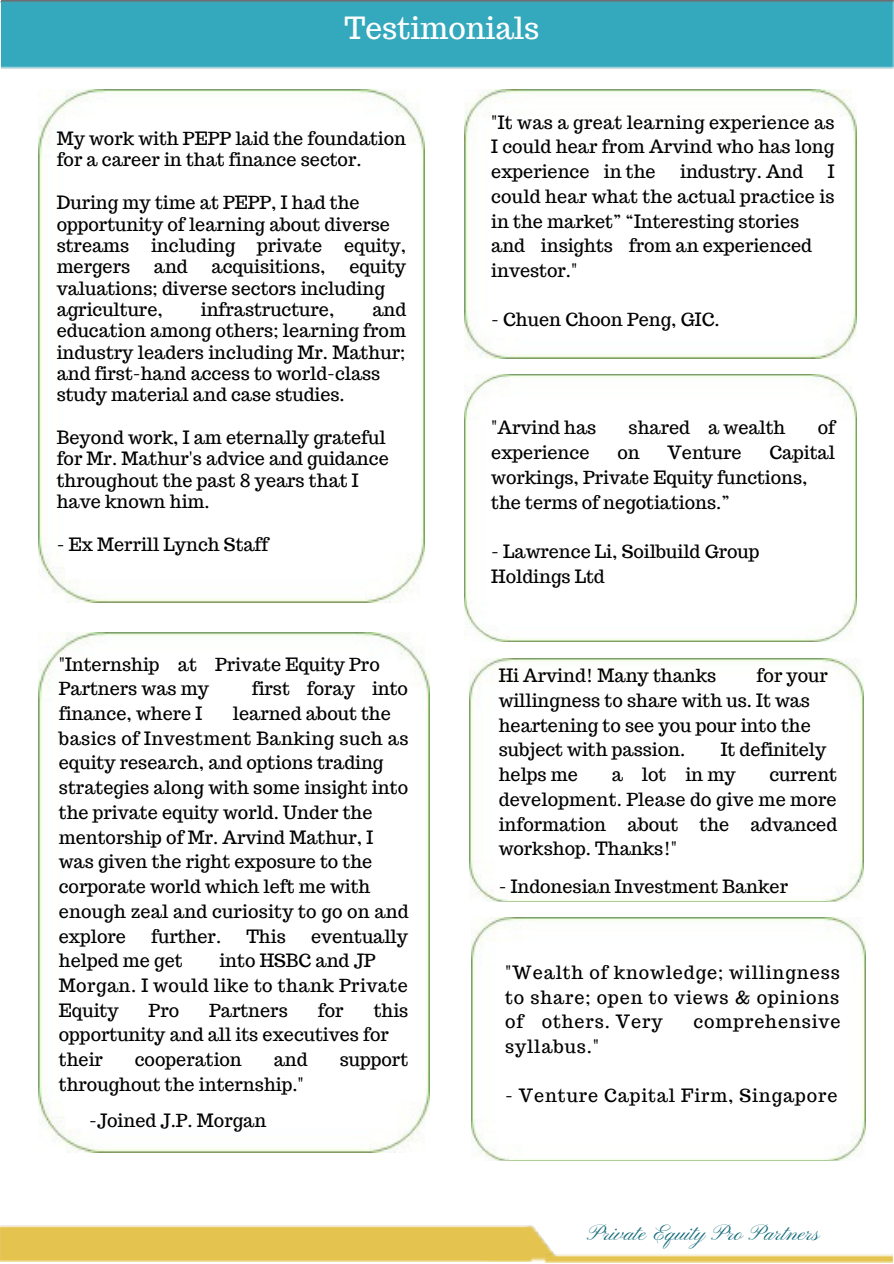
<style>
.page{position:relative;width:894px;height:1264px;background:#fff}
.page>*{position:absolute;margin:0;border:0;box-sizing:border-box;transform-origin:0 0}
.t1{font:30px "Trocchi";color:#fff}
.t2{font:22.5px "Pinyon Script";color:#146b7b}
.t3{font:18px/21.3px "Trocchi";color:#000}
.t4{font:18px "Trocchi";letter-spacing:.05em;color:#000}
.t5{font:18px/24.8px "Trocchi";letter-spacing:.025em;color:#000;text-align:right}
</style>
<div class="page">
<img style="left:1px;top:0;width:891px;height:1161px">
<img style="left:1px;top:1px;width:891px;height:68px">
<img style="left:39px;top:89px;width:386px;height:513px">
<img style="left:39px;top:632px;width:390px;height:520px">
<img style="left:464px;top:89px;width:392px;height:269px">
<img style="left:464px;top:374px;width:392px;height:268px">
<img style="left:469px;top:658px;width:394px;height:243px">
<img style="left:471px;top:917px;width:393px;height:243px">
<img style="left:531px;top:1225px;width:22px;height:36px">
<img style="left:0;top:1225px;width:531px;height:36px">
<img style="left:544px;top:1252px;width:348px;height:9px">
<h1 class="t1" style="left:344px;top:9px;width:196px">Testimonials</h1>
<p class="t3" style="left:57px;top:128px;width:351px">My work with PEPP laid the foundation</p>
<p class="t3" style="left:57px;top:149px;width:306px">for a career in that finance sector.</p>
<p class="t3" style="left:57px;top:192px;width:304px">During my time at PEPP, I had the</p>
<p class="t3" style="left:57px;top:213px;width:335px">opportunity of learning about diverse</p>
<p class="t3" style="left:491px;top:111px;width:345px">"It was a great learning experience as</p>
<p class="t3" style="left:491px;top:136px;width:344px">I could hear from Arvind who has long</p>
<p class="t3" style="left:491px;top:161px;width:100px">experience</p>
<p class="t3" style="left:603px;top:161px;width:53px">in the</p>
<p class="t3" style="left:680px;top:161px;width:125px">industry. And</p>
<p class="t3" style="left:827px;top:161px;width:8px">I</p>
<p class="t3" style="left:491px;top:185px;width:345px">could hear what the actual practice is</p>
<p class="t3" style="left:491px;top:210px;width:309px">in the market” “Interesting stories</p>
<p class="t3" style="left:151px;top:234px;width:86px">including</p>
<p class="t3" style="left:211px;top:234px;width:116px;text-align:right">private acquisitions,</p>
<p class="t3" style="left:201px;top:298px;width:135px">infrastructure,</p>
<p class="t3" style="left:344px;top:234px;width:64px">equity,</p>
<p class="t3" style="left:491px;top:233px;width:88px;line-height:24.8px">and investor."</p>
<p class="t3" style="left:628px;top:235px;width:185px">from an experienced</p>
<p class="t3" style="left:540px;top:235px;width:74px">insights</p>
<p class="t3" style="left:57px;top:234px;width:75px">streams mergers</p>
<p class="t3" style="left:349px;top:256px;width:58px">equity</p>
<p class="t3" style="left:372px;top:298px;width:35px">and</p>
<p class="t3" style="left:154px;top:256px;width:35px">and</p>
<p class="t3" style="left:57px;top:277px;width:329px">valuations; diverse sectors including</p>
<p class="t3" style="left:57px;top:298px;width:108px">agriculture,</p>
<p class="t3" style="left:491px;top:309px;width:230px">- Chuen Choon Peng, GIC.</p>
<p class="t3" style="left:57px;top:320px;width:350px">education among others; learning from</p>
<p class="t3" style="left:57px;top:341px;width:350px">industry leaders including Mr. Mathur;</p>
<p class="t3" style="left:57px;top:363px;width:325px">and first-hand access to world-class</p>
<p class="t3" style="left:57px;top:384px;width:289px">study material and case studies.</p>
<p class="t3" style="left:57px;top:427px;width:330px">Beyond work, I am eternally grateful</p>
<p class="t3" style="left:57px;top:448px;width:333px">for Mr. Mathur's advice and guidance</p>
<p class="t3" style="left:57px;top:469px;width:303px">throughout the past 8 years that I</p>
<p class="t3" style="left:57px;top:491px;width:154px">have known him.</p>
<p class="t3" style="left:57px;top:533px;width:213px">- Ex Merrill Lynch Staff</p>
<p class="t3" style="left:59px;top:653px;width:102px">"Internship</p>
<p class="t3" style="left:215px;top:653px;width:166px">Private Equity Pro</p>
<p class="t3" style="left:178px;top:653px;width:20px">at</p>
<p class="t3" style="left:59px;top:702px;width:145px">finance, where I</p>
<p class="t3" style="left:252px;top:678px;width:40px">first</p>
<p class="t3" style="left:307px;top:678px;width:50px">foray</p>
<p class="t3" style="left:372px;top:678px;width:37px">into</p>
<p class="t3" style="left:59px;top:678px;width:152px">Partners was my</p>
<p class="t3" style="left:233px;top:702px;width:159px">learned about the</p>
<p class="t5" style="left:59px;top:725px;width:351px">basics of Investment Banking such as</p>
<p class="t3" style="left:59px;top:752px;width:326px">equity research, and options trading</p>
<p class="t3" style="left:59px;top:777px;width:351px">strategies along with some insight into</p>
<p class="t3" style="left:59px;top:801px;width:315px">the private equity world. Under the</p>
<p class="t3" style="left:59px;top:826px;width:316px">mentorship of Mr. Arvind Mathur, I</p>
<p class="t3" style="left:59px;top:875px;width:313px">corporate world which left me with</p>
<p class="t3" style="left:59px;top:851px;width:315px">was given the right exposure to the</p>
<p class="t3" style="left:59px;top:900px;width:351px">enough zeal and curiosity to go on and</p>
<p class="t3" style="left:59px;top:925px;width:69px">explore</p>
<p class="t3" style="left:151px;top:925px;width:71px">further.</p>
<p class="t3" style="left:246px;top:925px;width:41px">This</p>
<p class="t3" style="left:311px;top:925px;width:98px">eventually</p>
<p class="t3" style="left:59px;top:949px;width:125px">helped me get</p>
<p class="t3" style="left:219px;top:949px;width:157px">into HSBC and JP</p>
<p class="t5" style="left:59px;top:972px;width:351px">Morgan. I would like to thank Private this</p>
<p class="t3" style="left:318px;top:999px;width:27px">for</p>
<p class="t3" style="left:59px;top:999px;width:61px">Equity</p>
<p class="t3" style="left:149px;top:999px;width:32px">Pro</p>
<p class="t3" style="left:209px;top:999px;width:80px">Partners</p>
<p class="t3" style="left:59px;top:1024px;width:331px">opportunity and all its executives for</p>
<p class="t3" style="left:59px;top:1048px;width:45px">their</p>
<p class="t3" style="left:135px;top:1048px;width:108px">cooperation</p>
<p class="t3" style="left:274px;top:1048px;width:35px">and</p>
<p class="t3" style="left:59px;top:1073px;width:246px">throughout the internship."</p>
<p class="t3" style="left:89px;top:1109px;width:178px">-Joined J.P. Morgan</p>
<p class="t3" style="left:339px;top:1048px;width:70px">support</p>
<p class="t3" style="left:817px;top:417px;width:19px">of</p>
<p class="t3" style="left:491px;top:417px;width:107px">"Arvind has</p>
<p class="t3" style="left:708px;top:417px;width:79px">a wealth</p>
<p class="t3" style="left:491px;top:466px;width:318px">workings, Private Equity functions,</p>
<p class="t3" style="left:628px;top:417px;width:63px">shared</p>
<p class="t3" style="left:491px;top:442px;width:100px">experience</p>
<p class="t3" style="left:769px;top:442px;width:67px">Capital</p>
<p class="t3" style="left:667px;top:442px;width:75px">Venture</p>
<p class="t3" style="left:617px;top:442px;width:24px">on</p>
<p class="t3" style="left:491px;top:491px;width:240px">the terms of negotiations.”</p>
<p class="t3" style="left:491px;top:540px;width:270px">- Lawrence Li, Soilbuild Group</p>
<p class="t3" style="left:491px;top:565px;width:115px">Holdings Ltd</p>
<p class="t3" style="left:498px;top:665px;width:219px">Hi Arvind! Many thanks</p>
<p class="t3" style="left:756px;top:665px;width:73px">for your</p>
<p class="t3" style="left:498px;top:689px;width:313px">willingness to share with us. It was</p>
<p class="t3" style="left:720px;top:712px;width:107px;line-height:24.8px;text-indent:-222px">heartening to see you pour into the<br>It definitely</p>
<p class="t3" style="left:498px;top:739px;width:188px">subject with passion.</p>
<p class="t3" style="left:498px;top:764px;width:81px">helps me</p>
<p class="t3" style="left:611px;top:764px;width:13px">a</p>
<p class="t3" style="left:641px;top:764px;width:26px">lot</p>
<p class="t3" style="left:685px;top:764px;width:52px">in my</p>
<p class="t3" style="left:769px;top:764px;width:69px">current</p>
<p class="t3" style="left:498px;top:788px;width:339px">development. Please do give me more</p>
<p class="t3" style="left:498px;top:813px;width:109px">information</p>
<p class="t3" style="left:627px;top:813px;width:53px">about</p>
<p class="t3" style="left:498px;top:838px;width:180px">workshop. Thanks!"</p>
<p class="t3" style="left:699px;top:813px;width:31px">the</p>
<p class="t3" style="left:750px;top:813px;width:88px">advanced</p>
<p class="t3" style="left:498px;top:875px;width:291px">- Indonesian Investment Banker</p>
<p class="t4" style="left:505px;top:960px;width:336px">"Wealth of knowledge; willingness</p>
<p class="t4" style="left:505px;top:985px;width:336px">to share; open to views &amp; opinions</p>
<p class="t3" style="left:505px;top:1010px;width:20px">of</p>
<p class="t4" style="left:541px;top:1009px;width:122px">others. Very</p>
<p class="t4" style="left:505px;top:1034px;width:96px">syllabus."</p>
<p class="t4" style="left:693px;top:1009px;width:148px">comprehensive</p>
<p class="t4" style="left:505px;top:1084px;width:334px">- Venture Capital Firm, Singapore</p>
<p class="t2" style="left:589px;top:1220px;width:232px">Private Equity Pro Partners</p>
</div>
